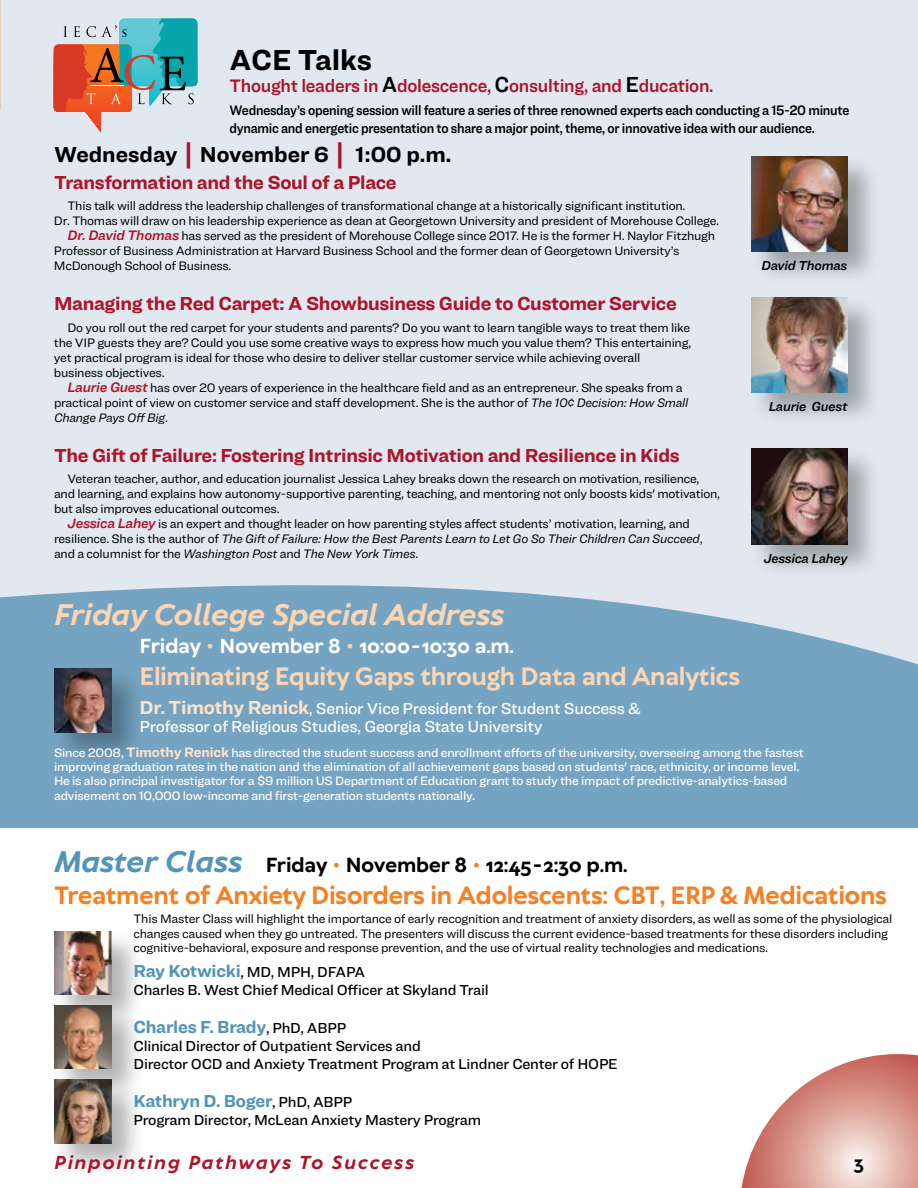
<style>
.page{position:relative;width:918px;height:1188px;background:#fff}
.page>*{position:absolute;margin:0;border:0;box-sizing:border-box;transform-origin:0 0}
.t1{font:700 30px "Ringside";letter-spacing:-.005em;color:#000}
.t2{font:italic 700 28.5px "TT Wellingtons";letter-spacing:-.01em;color:#fdd5b3}
.t3{font:700 24px "TT Wellingtons";letter-spacing:-.02em;color:#f58025}
.t4{font:700 24px "TT Wellingtons";letter-spacing:-.02em;color:#fdd5b3}
.t5{font:700 22.5px "Ringside";color:#000}
.t6{font:700 19.5px "Ringside";letter-spacing:-.015em;color:#ae132a}
.t7{font:700 19.5px "TT Wellingtons";letter-spacing:-.015em;color:#000}
.t8{font:700 19.5px "TT Wellingtons";letter-spacing:-.015em;color:#fff}
.t9{font:18.75px "Ringside Regular Semi";letter-spacing:-.015em;color:#ae132a;scale:.95 1}
.t10{font:700 18px "Ringside";letter-spacing:-.015em;color:#5394b8}
.t11{font:italic 700 18px "TT Wellingtons";letter-spacing:.1em;color:#ae132a}
.t12{font:700 18px "TT Wellingtons";color:#000}
.t13{font:500 16.5px/18px "Ringside";letter-spacing:-.015em;color:#fff}
.t14{font:500 15px/18px "Ringside";letter-spacing:-.015em;color:#000}
.t15{font:14.25px/18px "Ringside Regular Semi";letter-spacing:-.02em;color:#000;scale:.9 1}
.t16{font:13.5px "Ringside Regular Semi Ital";letter-spacing:-.015em;color:#000}
.t17{font:12.75px/15px "Ringside";letter-spacing:-.02em;color:#000}
.t18{font:500 12.75px/14.2px "Ringside";letter-spacing:-.02em;color:#fff}
.t19{font:italic 12.75px "Ringside";letter-spacing:-.02em;color:#000}
.s1{font-size:22.5px;color:#000}
.s2{font-size:28.5px;color:#ae132a}
.s3{font-family:"Ringside Regular Semi Ital";font-size:14.25px;color:#ae132a}
.s4{font-style:italic}
.s5{font-style:normal}
.s6{color:#fdd5b3}
.s7{font-weight:700;font-size:19.5px;color:#fee1c9}
.s8{font-weight:700;font-size:14.25px;color:#fee1c9}
.s9{font-style:italic;font-size:28.5px;color:#5394b8}
.s10{color:#f58025}
.s11{font-weight:700;font-size:18px;color:#5394b8}
.s12{font-weight:500;font-size:15px;color:#000}
</style>
<div class="page">
<div style="left:0;top:0;width:918px;height:693px;background:#e1e8ef"></div>
<svg style="left:0;top:585px;width:918px;height:243px;fill:#75a4c3"></svg>
<svg style="left:54px;top:19px;width:143px;height:113px"></svg>
<div style="left:52px;top:1078px;width:94px;height:100px;background:#000;opacity:.3"></div>
<img style="left:54px;top:1103px;width:58px;height:40px">
<div style="left:52px;top:1004px;width:94px;height:99px;background:#000;opacity:.3"></div>
<img style="left:54px;top:1029px;width:58px;height:40px">
<div style="left:52px;top:929px;width:94px;height:100px;background:#000;opacity:.3"></div>
<img style="left:54px;top:931px;width:58px;height:64px">
<div style="left:52px;top:667px;width:94px;height:100px;background:#000;opacity:.3"></div>
<img style="left:54px;top:669px;width:58px;height:63px">
<div style="left:750px;top:447px;width:132px;height:131px;background:#000;opacity:.3"></div>
<img style="left:752px;top:449px;width:95px;height:95px">
<div style="left:750px;top:154px;width:132px;height:132px;background:#000;opacity:.3"></div>
<img style="left:752px;top:156px;width:95px;height:96px">
<div style="left:750px;top:295px;width:132px;height:132px;background:#000;opacity:.3"></div>
<img style="left:752px;top:297px;width:95px;height:96px">
<svg style="left:740px;top:1054px;width:178px;height:134px"></svg>
<h1 class="t1" style="left:230px;top:37px;width:144px">ACE Talks</h1>
<h3 class="t9" style="left:230px;top:72px;width:511px">Thought leaders in <span class="s1">A</span>dolescence, <span class="s1">C</span>onsulting, and <span class="s1">E</span>ducation.</h3>
<p class="t15" style="left:229px;top:100px;width:690px">Wednesday’s opening session will feature a series of three renowned experts each conducting a 15-20 minute dynamic and energetic presentation to share a major point, theme, or innovative idea with our audience.</p>
<h3 class="t5" style="left:54px;top:138px;width:399px">Wednesday <span class="s2">|</span> November 6 <span class="s2">|</span> 1:00 p.m.</h3>
<h3 class="t6" style="left:54px;top:168px;width:344px">Transformation and the Soul of a Place</h3>
<p class="t17" style="left:68px;top:198px;width:620px">This talk will address the leadership challenges of transformational change at a historically significant institution.</p>
<p class="t17" style="left:54px;top:213px;width:667px">Dr. Thomas will draw on his leadership experience as dean at Georgetown University and president of Morehouse College.</p>
<p class="t17" style="left:68px;top:228px;width:649px"><span class="s3">Dr. David Thomas</span> has served as the president of Morehouse College since 2017. He is the former H. Naylor Fitzhugh</p>
<p class="t17" style="left:54px;top:243px;width:627px">Professor of Business Administration at Harvard Business School and the former dean of Georgetown University’s</p>
<p class="t17" style="left:54px;top:258px;width:179px">McDonough School of Business.</p>
<h3 class="t6" style="left:54px;top:289px;width:624px">Managing the Red Carpet: A Showbusiness Guide to Customer Service</h3>
<p class="t17" style="left:54px;top:320px;width:639px;text-indent:14px">Do you roll out the red carpet for your students and parents? Do you want to learn tangible ways to treat them like the VIP guests they are? Could you use some creative ways to express how much you value them? This entertaining, yet practical program is ideal for those who desire to deliver stellar customer service while achieving overall business objectives.</p>
<p class="t17" style="left:54px;top:380px;width:636px;text-indent:13px"><span class="s3">Laurie Guest</span> has over 20 years of experience in the healthcare field and as an entrepreneur. She speaks from a practical point of view on customer service and staff development. She is the author of <span class="s4">The 10¢ Decision: How Small<br>Change Pays Off Big</span>.</p>
<h3 class="t6" style="left:54px;top:441px;width:627px">The Gift of Failure: Fostering Intrinsic Motivation and Resilience in Kids</h3>
<p class="t17" style="left:68px;top:471px;width:633px">Veteran teacher, author, and education journalist Jessica Lahey breaks down the research on motivation, resilience,</p>
<p class="t17" style="left:54px;top:486px;width:668px">and learning, and explains how autonomy-supportive parenting, teaching, and mentoring not only boosts kids' motivation,</p>
<p class="t17" style="left:54px;top:501px;width:227px">but also improves educational outcomes.</p>
<p class="t17" style="left:68px;top:516px;width:624px"><span class="s3">Jessica Lahey</span> is an expert and thought leader on how parenting styles affect students’ motivation, learning, and</p>
<p class="t19" style="left:54px;top:530px;width:650px"><span class="s5">resilience. She is the author of</span> The Gift of Failure: How the Best Parents Learn to Let Go So Their Children Can Succeed<span class="s5">,</span></p>
<p class="t19" style="left:54px;top:545px;width:366px"><span class="s5">and a columnist for the</span> Washington Post <span class="s5">and</span> The New York Times<span class="s5">.</span></p>
<p class="t16" style="left:761px;top:256px;width:88px">David Thomas</p>
<p class="t16" style="left:769px;top:397px;width:80px">Laurie Guest</p>
<p class="t16" style="left:764px;top:548px;width:85px">Jessica Lahey</p>
<h2 class="t2" style="left:54px;top:596px;width:452px">Friday College Special Address</h2>
<h3 class="t8" style="left:140px;top:633px;width:376px">Friday <span class="s6">•</span> November 8 <span class="s6">•</span> 10:00-10:30 a.m.</h3>
<h3 class="t4" style="left:140px;top:661px;width:602px">Eliminating Equity Gaps through Data and Analytics</h3>
<p class="t13" style="left:140px;top:699px;width:503px"><span class="s7">Dr. Timothy Renick</span>, Senior Vice President for Student Success &amp;<br>Professor of Religious Studies, Georgia State University</p>
<p class="t18" style="left:54px;top:745px;width:751px">Since 2008, <span class="s8">Timothy Renick</span> has directed the student success and enrollment efforts of the university, overseeing among the fastest improving graduation rates in the nation and the elimination of all achievement gaps based on students' race, ethnicity, or income level.<br>He is also principal investigator for a $9 million US Department of Education grant to study the impact of predictive-analytics-based advisement on 10,000 low-income and first-generation students nationally.</p>
<h3 class="t7" style="left:54px;top:852px;width:575px"><span class="s9">Master Class</span> Friday <span class="s10">•</span> November 8 <span class="s10">•</span> 12:45-2:30 p.m.</h3>
<h3 class="t3" style="left:54px;top:879px;width:834px">Treatment of Anxiety Disorders in Adolescents: CBT, ERP &amp; Medications</h3>
<p class="t17" style="left:133px;top:912px;width:760px;line-height:14.2px">This Master Class will highlight the importance of early recognition and treatment of anxiety disorders, as well as some of the physiological changes caused when they go untreated. The presenters will discuss the current evidence-based treatments for these disorders including cognitive-behavioral, exposure and response prevention, and the use of virtual reality technologies and medications.</p>
<p class="t14" style="left:134px;top:962px;width:357px"><span class="s11">Ray Kotwicki</span>, MD, MPH, DFAPA<br>Charles B. West Chief Medical Officer at Skyland Trail</p>
<h3 class="t10" style="left:134px;top:1013px;width:214px">Charles F. Brady<span class="s12">, PhD, ABPP</span></h3>
<p class="t14" style="left:133px;top:1036px;width:486px">Clinical Director of Outpatient Services and<br>Director OCD and Anxiety Treatment Program at Lindner Center of HOPE</p>
<h3 class="t10" style="left:134px;top:1088px;width:220px">Kathryn D. Boger<span class="s12">, PhD, ABPP</span></h3>
<p class="t14" style="left:134px;top:1111px;width:349px">Program Director, McLean Anxiety Mastery Program</p>
<h3 class="t11" style="left:54px;top:1150px;width:362px">Pinpointing Pathways To Success</h3>
<h3 class="t12" style="left:854px;top:1150px;width:12px">3</h3>
</div>
